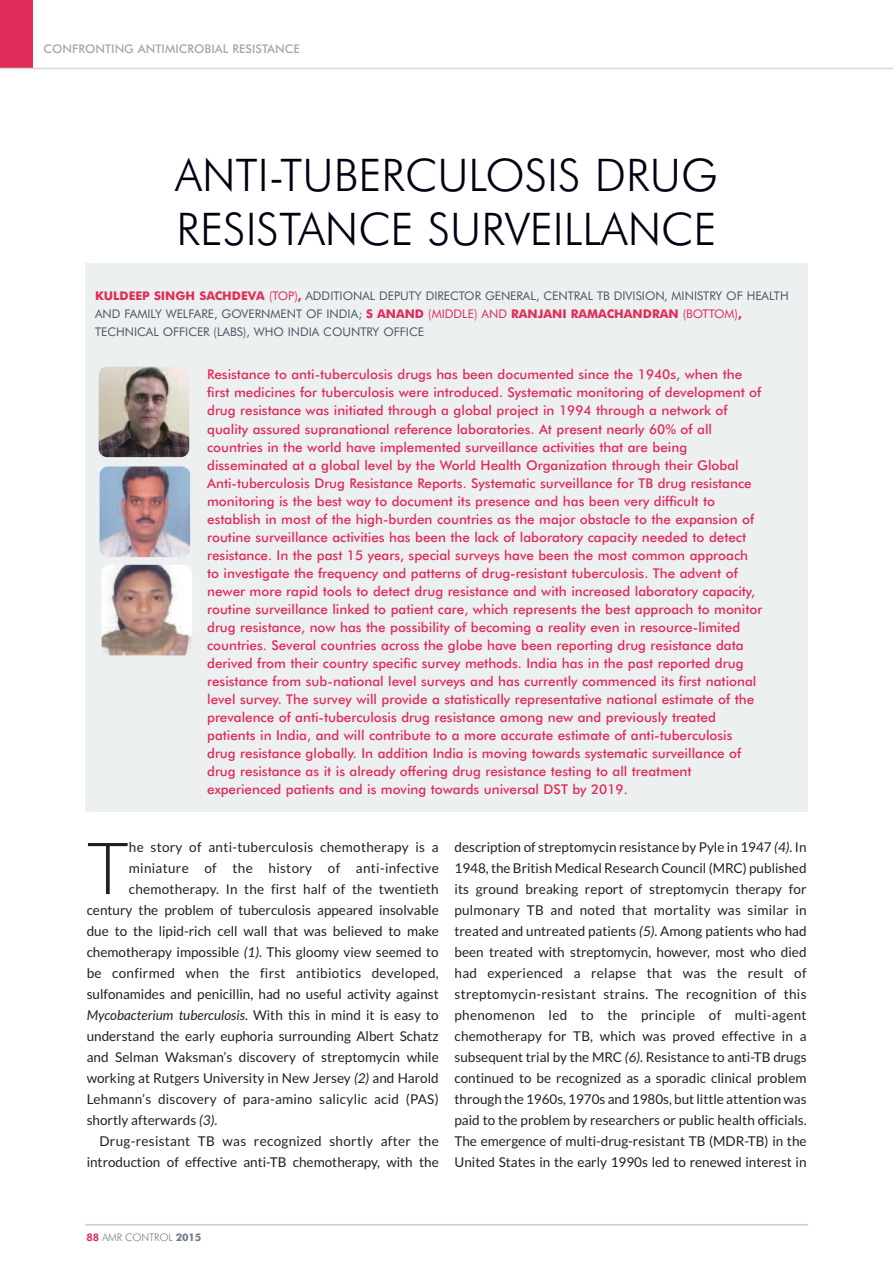
<style>
.page{position:relative;width:893px;height:1263px;background:#fff}
.page>*{position:absolute;margin:0;border:0;box-sizing:border-box;transform-origin:0 0}
.t1{font:300 72.15px "Lato";color:#231f20}
.t2{font:300 45px/54px "Futura BT";color:#000212}
.t3{font:500 13.5px/18px "Futura BT";color:#e02c58}
.t4{font:13.5px/21px "Lato";color:#231f20;text-align:justify}
.t5{font:13.5px "Lato";letter-spacing:.025em;color:#231f20}
.t6{font:13.5px "Lato";letter-spacing:.02em;color:#231f20}
.t7{font:italic 13.5px "Lato";color:#231f20}
.t8{font:12px/18px "Futura BT";color:#475865}
.t9{font:500 12px "Futura BT";color:#9faab2}
.t10{font:300 10.5px "Futura BT";letter-spacing:-.02em;color:#727f8a}
.s1{font-weight:700;color:#e02c58}
.s2{color:#e02c58}
.s3{font-style:italic}
.s4{font-style:normal}
.s5{font-weight:800;color:#e02c58}
.s6{font-weight:700}
</style>
<div class="page">
<hr style="left:85px;top:1224px;width:723px;height:1px;background:#c6ced3">
<div style="left:0;top:0;width:32px;height:68px;background:#e02c58"></div>
<hr style="left:0;top:68px;width:893px;height:1px;background:#d8d9d7">
<div style="left:85px;top:264px;width:723px;height:548px;background:#edf0f0"></div>
<img style="left:99px;top:367px;width:90px;height:90px;border-radius:9px">
<img style="left:100px;top:466px;width:90px;height:91px;border-radius:9px">
<img style="left:102px;top:565px;width:90px;height:90px;border-radius:9px">
<p class="t9" style="left:44px;top:44px;width:258px">CONFRONTING ANTIMICROBIAL RESISTANCE</p>
<h2 class="t2" style="left:175px;top:152px;width:544px">ANTI-TUBERCULOSIS DRUG<br>RESISTANCE SURVEILLANCE</h2>
<p class="t8" style="left:95px;top:287px;width:695px"><span class="s1">KULDEEP SINGH SACHDEVA</span> <span class="s2">(TOP)</span><span class="s1">,</span> ADDITIONAL DEPUTY DIRECTOR GENERAL, CENTRAL TB DIVISION, MINISTRY OF HEALTH<br>AND FAMILY WELFARE, GOVERNMENT OF INDIA; <span class="s1">S ANAND</span> <span class="s2">(MIDDLE) AND</span> <span class="s1">RANJANI RAMACHANDRAN</span> <span class="s2">(BOTTOM)</span><span class="s1">,<br></span>TECHNICAL OFFICER (LABS), WHO INDIA COUNTRY OFFICE</p>
<p class="t3" style="left:207px;top:367px;width:557px">Resistance to anti-tuberculosis drugs has been documented since the 1940s, when the first medicines for tuberculosis were introduced. Systematic monitoring of development of drug resistance was initiated through a global project in 1994 through a network of quality assured supranational reference laboratories. At present nearly 60% of all countries in the world have implemented surveillance activities that are being disseminated at a global level by the World Health Organization through their Global Anti-tuberculosis Drug Resistance Reports. Systematic surveillance for TB drug resistance monitoring is the best way to document its presence and has been very difficult to establish in most of the high-burden countries as the major obstacle to the expansion of routine surveillance activities has been the lack of laboratory capacity needed to detect resistance. In the past 15 years, special surveys have been the most common approach to investigate the frequency and patterns of drug-resistant tuberculosis. The advent of newer more rapid tools to detect drug resistance and with increased laboratory capacity, routine surveillance linked to patient care, which represents the best approach to monitor drug resistance, now has the possibility of becoming a reality even in resource-limited countries. Several countries across the globe have been reporting drug resistance data derived from their country specific survey methods. India has in the past reported drug resistance from sub-national level surveys and has currently commenced its first national level survey. The survey will provide a statistically representative national estimate of the prevalence of anti-tuberculosis drug resistance among new and previously treated patients in India, and will contribute to a more accurate estimate of anti-tuberculosis drug resistance globally. In addition India is moving towards systematic surveillance of drug resistance as it is already offering drug resistance testing to all treatment experienced patients and is moving towards universal DST by 2019.</p>
<h1 class="t1" style="left:87px;top:827px;width:44px">T</h1>
<p class="t6" style="left:129px;top:839px;width:311px">he story of anti-tuberculosis chemotherapy is a</p>
<p class="t5" style="left:129px;top:860px;width:311px">miniature of the history of anti-infective</p>
<p class="t4" style="left:129px;top:879px;width:311px">chemotherapy. In the first half of the twentieth</p>
<p class="t4" style="left:87px;top:900px;width:354px">century the problem of tuberculosis appeared insolvable</p>
<p class="t4" style="left:87px;top:921px;width:354px">due to the lipid-rich cell wall that was believed to make</p>
<p class="t4" style="left:87px;top:942px;width:354px">chemotherapy impossible <span class="s3">(1)</span>. This gloomy view seemed to</p>
<p class="t5" style="left:87px;top:965px;width:354px">be confirmed when the first antibiotics developed,</p>
<p class="t4" style="left:87px;top:984px;width:354px">sulfonamides and penicillin, had no useful activity against</p>
<p class="t7" style="left:87px;top:1007px;width:354px">Mycobacterium tuberculosis<span class="s4">. With this in mind it is easy to</span></p>
<p class="t4" style="left:87px;top:1026px;width:354px">understand the early euphoria surrounding Albert Schatz</p>
<p class="t4" style="left:87px;top:1047px;width:354px">and Selman Waksman’s discovery of streptomycin while</p>
<p class="t4" style="left:87px;top:1068px;width:354px">working at Rutgers University in New Jersey <span class="s3">(2)</span> and Harold</p>
<p class="t6" style="left:87px;top:1091px;width:354px">Lehmann’s discovery of para-amino salicylic acid (PAS)</p>
<p class="t4" style="left:87px;top:1110px;width:132px">shortly afterwards <span class="s3">(3)</span>.</p>
<p class="t5" style="left:99px;top:1133px;width:341px">Drug-resistant TB was recognized shortly after the</p>
<p class="t4" style="left:87px;top:1152px;width:354px">introduction of effective anti-TB chemotherapy, with the</p>
<p class="t4" style="left:454px;top:837px;width:354px">description of streptomycin resistance by Pyle in 1947 <span class="s3">(4)</span>. In 1948, the British Medical Research Council (MRC) published its ground breaking report of streptomycin therapy for pulmonary TB and noted that mortality was similar in treated and untreated patients <span class="s3">(5)</span>. Among patients who had been treated with streptomycin, however, most who died had experienced a relapse that was the result of streptomycin-resistant strains. The recognition of this phenomenon led to the principle of multi-agent chemotherapy for TB, which was proved effective in a subsequent trial by the MRC <span class="s3">(6)</span>. Resistance to anti-TB drugs continued to be recognized as a sporadic clinical problem through the 1960s, 1970s and 1980s, but little attention was paid to the problem by researchers or public health officials.<br>The emergence of multi-drug-resistant TB (MDR-TB) in the United States in the early 1990s led to renewed interest in</p>
<p class="t10" style="left:87px;top:1233px;width:116px"><span class="s5">88</span> AMR CONTROL <span class="s6">2015</span></p>
</div>
